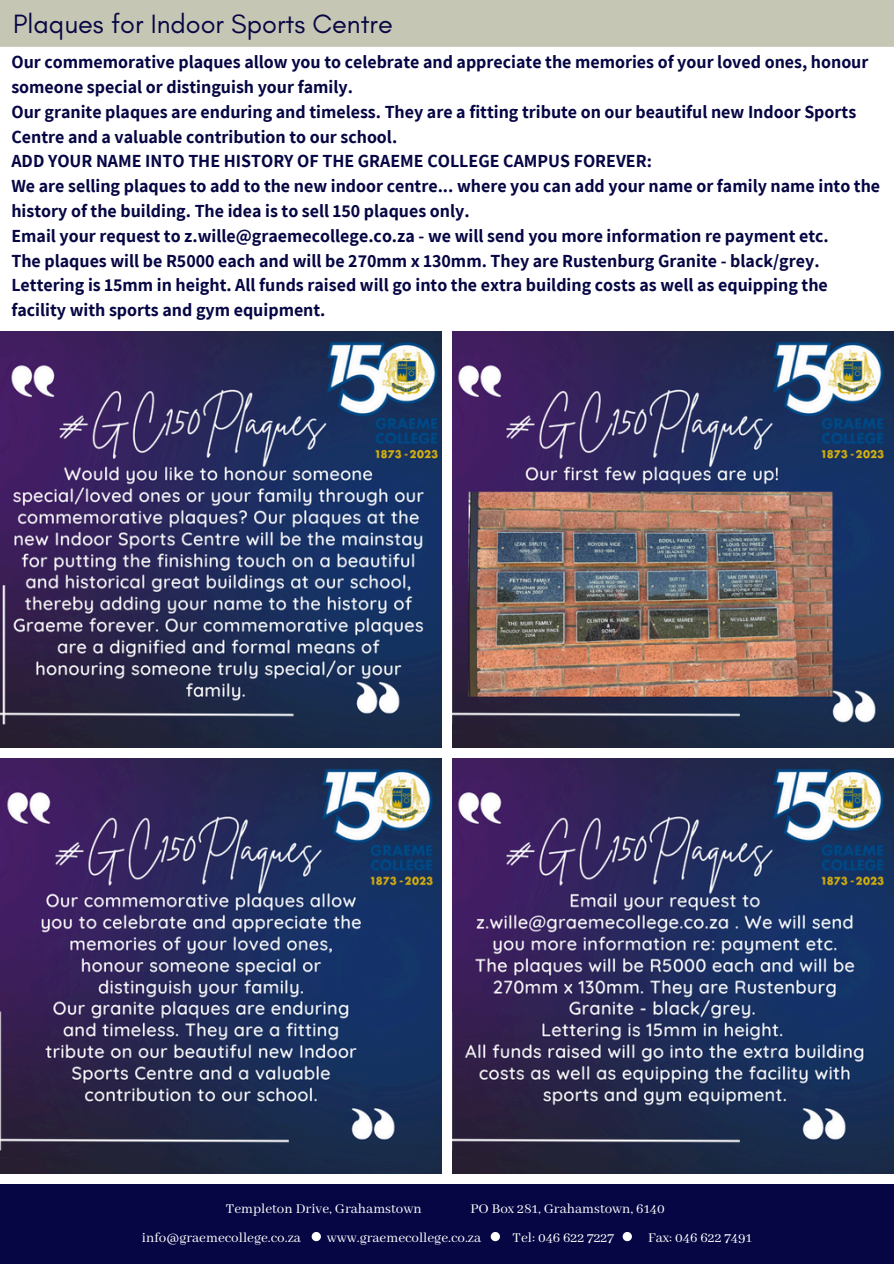
<style>
.page{position:relative;width:894px;height:1264px;background:#fff}
.page>*{position:absolute;margin:0;border:0;box-sizing:border-box;transform-origin:0 0}
.t1{font:27px "Glacial Indifference";color:#060644}
.t2{font:700 18px/24.8px "Assistant";color:#060644}
.t3{font:15px "Abhaya Libre";color:#fff}
</style>
<div class="page">
<img style="left:0;top:332px;width:441px;height:415px">
<img style="left:452px;top:332px;width:441px;height:415px">
<img style="left:0;top:758px;width:441px;height:415px">
<img style="left:452px;top:758px;width:441px;height:415px">
<div style="left:0;top:1184px;width:893px;height:79px;background:#060644"></div>
<svg style="left:490px;top:1231px;width:10px;height:10px"></svg>
<svg style="left:622px;top:1231px;width:9px;height:10px"></svg>
<svg style="left:311px;top:1231px;width:10px;height:10px"></svg>
<div style="left:0;top:0;width:893px;height:47px;background:#c6c6b5"></div>
<p class="t1" style="left:13px;top:7px;width:381px">Plaques for Indoor Sports Centre</p>
<p class="t2" style="left:11px;top:49px;width:870px">Our commemorative plaques allow you to celebrate and appreciate the memories of your loved ones, honour someone special or distinguish your family.<br>Our granite plaques are enduring and timeless. They are a fitting tribute on our beautiful new Indoor Sports Centre and a valuable contribution to our school.<br>ADD YOUR NAME INTO THE HISTORY OF THE GRAEME COLLEGE CAMPUS FOREVER:<br>We are selling plaques to add to the new indoor centre... where you can add your name or family name into the history of the building. The idea is to sell 150 plaques only.<br>Email your request to z.wille@graemecollege.co.za - we will send you more information re payment etc.<br>The plaques will be R5000 each and will be 270mm x 130mm. They are Rustenburg Granite - black/grey.<br>Lettering is 15mm in height. All funds raised will go into the extra building costs as well as equipping the facility with sports and gym equipment.</p>
<h1 class="t3" style="left:226px;top:1200px;width:197px">Templeton Drive, Grahamstown</h1>
<h1 class="t3" style="left:470px;top:1200px;width:196px">PO Box 281, Grahamstown, 6140</h1>
<h2 class="t3" style="left:142px;top:1228px;width:160px">info@graemecollege.co.za</h2>
<h2 class="t3" style="left:326px;top:1228px;width:156px">www.graemecollege.co.za</h2>
<h2 class="t3" style="left:512px;top:1228px;width:103px">Tel: 046 622 7227</h2>
<h2 class="t3" style="left:648px;top:1228px;width:105px">Fax: 046 622 7491</h2>
</div>
